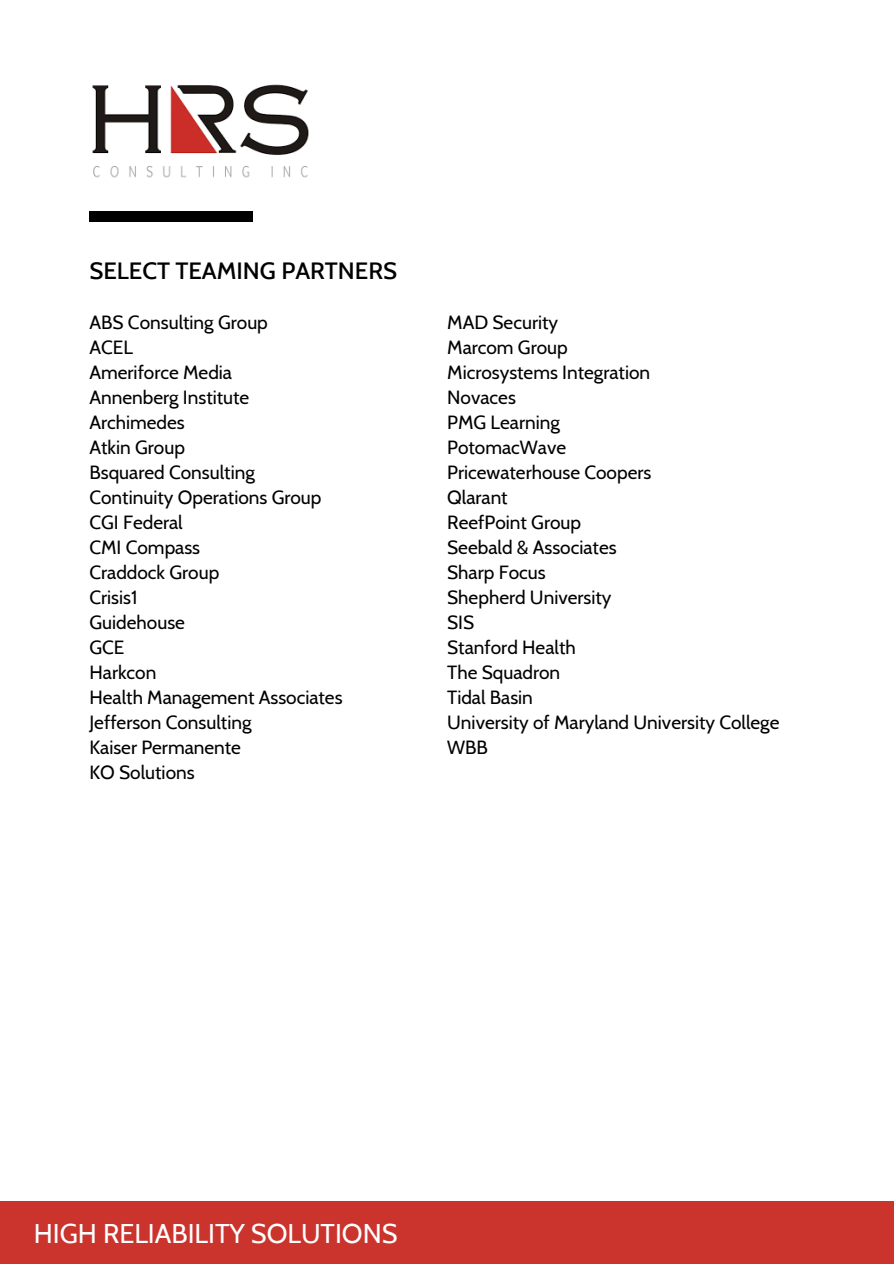
<style>
.page{position:relative;width:894px;height:1264px;background:#fff}
.page>*{position:absolute;margin:0;border:0;box-sizing:border-box;transform-origin:0 0}
.t1{font:27px "Cabin";color:#fff}
.t2{font:500 24px "Cabin";color:#000}
.t3{font:19.05px/25px "Cabin";color:#000}
</style>
<div class="page">
<div style="left:89px;top:211px;width:164px;height:11px;background:#000"></div>
<div style="left:0;top:1201px;width:893px;height:62px;background:#cb332d"></div>
<img style="left:92px;top:84px;width:217px;height:94px">
<p class="t2" style="left:89px;top:255px;width:309px">SELECT TEAMING PARTNERS</p>
<p class="t3" style="left:89px;top:309px;width:254px">ABS Consulting Group<br>ACEL<br>Ameriforce Media<br>Annenberg Institute<br>Archimedes<br>Atkin Group<br>Bsquared Consulting<br>Continuity Operations Group<br>CGI Federal<br>CMI Compass<br>Craddock Group<br>Crisis1<br>Guidehouse<br>GCE<br>Harkcon<br>Health Management Associates<br>Jefferson Consulting<br>Kaiser Permanente<br>KO Solutions</p>
<p class="t3" style="left:447px;top:309px;width:334px">MAD Security<br>Marcom Group<br>Microsystems Integration<br>Novaces<br>PMG Learning<br>PotomacWave<br>Pricewaterhouse Coopers<br>Qlarant<br>ReefPoint Group<br>Seebald &amp; Associates<br>Sharp Focus<br>Shepherd University<br>SIS<br>Stanford Health<br>The Squadron<br>Tidal Basin<br>University of Maryland University College<br>WBB</p>
<h1 class="t1" style="left:34px;top:1216px;width:365px">HIGH RELIABILITY SOLUTIONS</h1>
</div>
